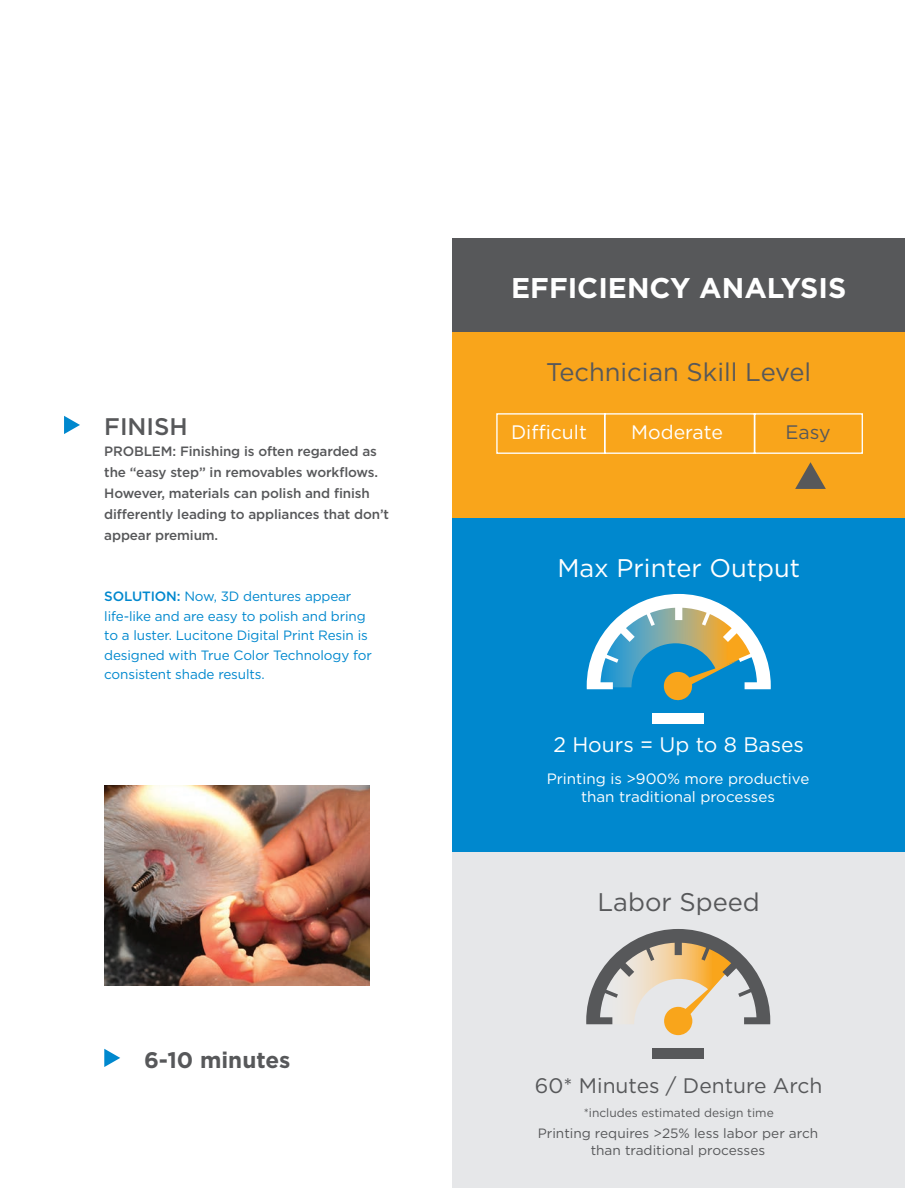
<style>
.page{position:relative;width:905px;height:1188px;background:#fff}
.page>*{position:absolute;margin:0;border:0;box-sizing:border-box;transform-origin:0 0}
.t1{font:700 28.5px "Gotham";color:#fff}
.t2{font:25.5px "Gotham";color:#57585a}
.t3{font:25.5px "Gotham";color:#fff}
.t4{font:500 24px "Gotham";color:#57585a}
.t5{font:700 22.5px "Gotham";color:#57585a}
.t6{font:21px "Gotham";color:#57585a}
.t7{font:21px "Gotham";color:#fff}
.t8{font:19.5px "Gotham";color:#fff}
.t9{font:19.5px "Gotham";color:#57585a}
.t10{font:15px/18px "Gotham";color:#fff;text-align:center}
.t11{font:13.5px/19.5px "Gotham";letter-spacing:-.01em;color:#0088ce}
.t12{font:500 13.5px/21px "Gotham";letter-spacing:-.01em;color:#57585a}
.t13{font:13.5px/16.2px "Gotham";color:#57585a;text-align:center}
.t14{font:12px "Gotham";color:#57585a}
.s1{font-weight:500}
</style>
<div class="page">
<div style="left:452px;top:850px;width:452px;height:338px;background:#e6e7e9"></div>
<div style="left:452px;top:238px;width:452px;height:96px;background:#57585a"></div>
<div style="left:452px;top:333px;width:452px;height:186px;background:#f9a51b"></div>
<div style="left:452px;top:518px;width:452px;height:333px;background:#0088ce"></div>
<div style="left:652px;top:1049px;width:52px;height:10px;background:#57585a"></div>
<svg style="left:586px;top:929px;width:184px;height:106px"></svg>
<svg style="left:496px;top:413px;width:367px;height:41px"></svg>
<svg style="left:795px;top:462px;width:30px;height:27px"></svg>
<img style="left:104px;top:786px;width:265px;height:200px">
<svg style="left:64px;top:416px;width:16px;height:18px"></svg>
<svg style="left:104px;top:1049px;width:16px;height:18px"></svg>
<div style="left:652px;top:713px;width:52px;height:10px;background:#fff"></div>
<svg style="left:586px;top:594px;width:184px;height:107px"></svg>
<p class="t4" style="left:104px;top:411px;width:85px">FINISH</p>
<p class="t12" style="left:104px;top:441px;width:286px">PROBLEM: Finishing is often regarded as the “easy step” in removables workflows.<br>However, materials can polish and finish differently leading to appliances that don’t appear premium.</p>
<p class="t11" style="left:104px;top:587px;width:269px"><span class="s1">SOLUTION:</span> Now, 3D dentures appear life-like and are easy to polish and bring to a luster. Lucitone Digital Print Resin is designed with True Color Technology for consistent shade results.</p>
<p class="t5" style="left:144px;top:1045px;width:148px">6-10 minutes</p>
<p class="t1" style="left:511px;top:269px;width:336px">EFFICIENCY ANALYSIS</p>
<p class="t2" style="left:546px;top:356px;width:266px">Technician Skill Level</p>
<p class="t8" style="left:511px;top:420px;width:77px">Difficult</p>
<p class="t8" style="left:631px;top:420px;width:93px">Moderate</p>
<p class="t9" style="left:785px;top:420px;width:47px">Easy</p>
<p class="t3" style="left:557px;top:552px;width:244px">Max Printer Output</p>
<p class="t7" style="left:553px;top:732px;width:252px">2 Hours = Up to 8 Bases</p>
<p class="t10" style="left:546px;top:769px;width:264px">Printing is &gt;900% more productive than traditional processes</p>
<p class="t2" style="left:597px;top:886px;width:164px">Labor Speed</p>
<p class="t6" style="left:535px;top:1072px;width:289px">60* Minutes / Denture Arch</p>
<p class="t14" style="left:583px;top:1105px;width:191px">*includes estimated design time</p>
<p class="t13" style="left:537px;top:1125px;width:282px">Printing requires &gt;25% less labor per arch than traditional processes</p>
</div>
